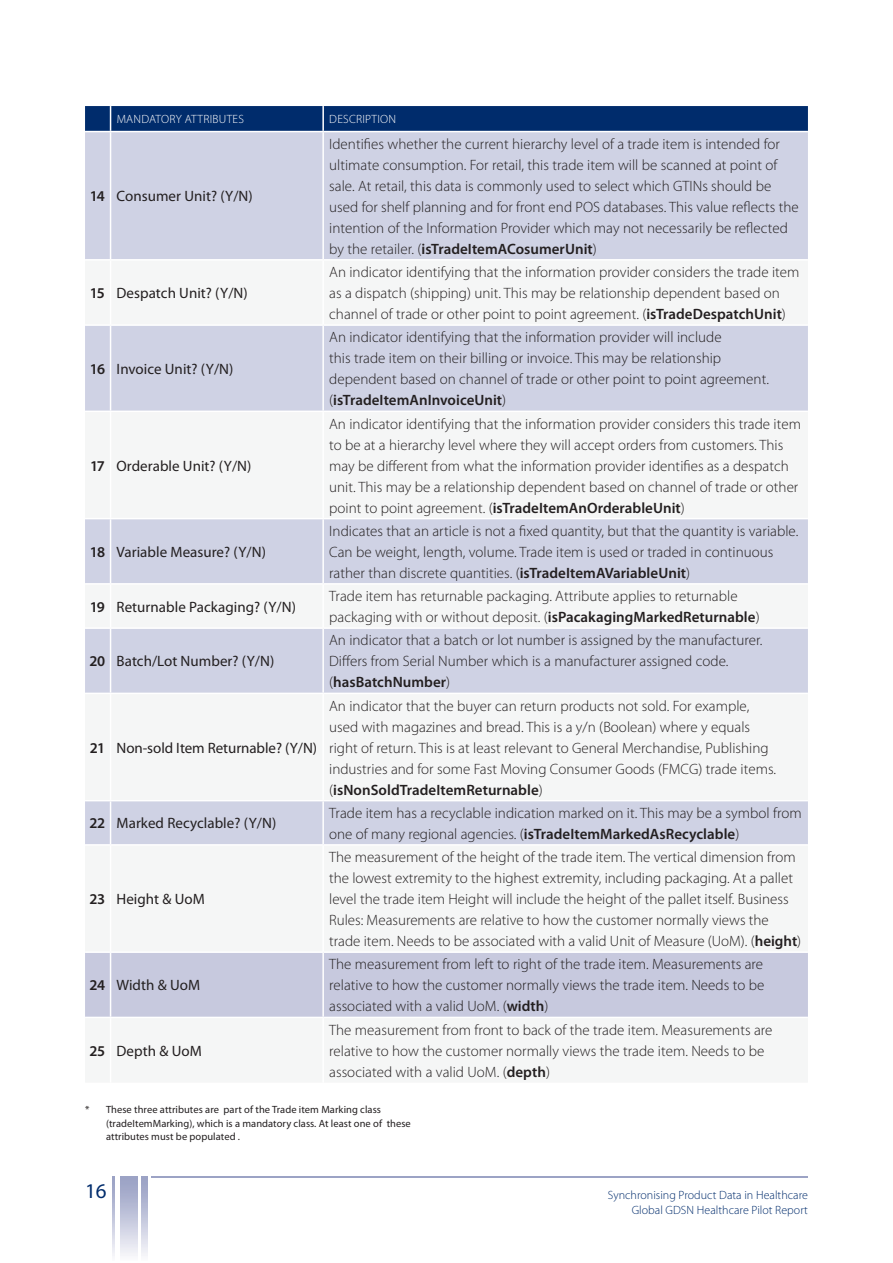
<style>
.page{position:relative;width:893px;height:1263px;background:#fff}
.page>*{position:absolute;margin:0;border:0;box-sizing:border-box;transform-origin:0 0}
.t1{font:21px "Myriad Pro";color:#002c6c}
.t2{font:300 15px/21px "Myriad Pro";letter-spacing:.005em;color:#231f20}
.t3{font:15px "Myriad Pro";letter-spacing:.005em;color:#231f20}
.t4{font:300 12px/15px "Myriad Pro";letter-spacing:.005em;color:#002c6c;text-align:right}
.t5{font:300 12px "Myriad Pro";letter-spacing:.025em;color:#fff}
.t6{font:10.5px/13.5px "Myriad Pro";letter-spacing:.005em;color:#231f20}
.s1{font-weight:600}
</style>
<div class="page">
<hr style="left:152px;top:1176px;width:656px;height:2px;background:#9ca3c5">
<div style="left:120px;top:1176px;width:17px;height:85px;background:#9ca3c5"></div>
<div style="left:142px;top:1176px;width:6px;height:85px;background:#9ca3c5"></div>
<hr style="left:113px;top:1176px;width:2px;height:85px;background:#9ca3c5">
<img style="left:112px;top:1177px;width:40px;height:79px">
<img style="left:120px;top:1177px;width:17px;height:84px">
<img style="left:142px;top:1177px;width:6px;height:84px">
<img style="left:113px;top:1177px;width:2px;height:84px">
<div style="left:85px;top:132px;width:723px;height:127px;background:#cfd2e4"></div>
<svg style="left:85px;top:326px;width:723px;height:518px;fill:#f5f6f6"></svg>
<div style="left:85px;top:629px;width:723px;height:64px;background:#cfd2e4"></div>
<div style="left:85px;top:953px;width:723px;height:64px;background:#c7c9de"></div>
<svg style="left:85px;top:106px;width:723px;height:25px;background:#022e6d"></svg>
<hr style="left:322px;top:106px;width:2px;height:25px;background:#fff">
<hr style="left:110px;top:132px;width:1px;height:127px;background:#fff">
<hr style="left:322px;top:132px;width:2px;height:127px;background:#fff">
<hr style="left:110px;top:326px;width:1px;height:85px;background:#fff">
<hr style="left:322px;top:326px;width:2px;height:85px;background:#fff">
<hr style="left:85px;top:411px;width:238px;height:1px;background:#fff">
<hr style="left:110px;top:412px;width:1px;height:106px;background:#fff">
<hr style="left:323px;top:411px;width:485px;height:1px;background:#fff">
<hr style="left:322px;top:412px;width:2px;height:106px;background:#fff">
<hr style="left:85px;top:518px;width:238px;height:1px;background:#fff">
<hr style="left:110px;top:519px;width:1px;height:64px;background:#fff">
<hr style="left:323px;top:518px;width:485px;height:1px;background:#fff">
<hr style="left:322px;top:519px;width:2px;height:64px;background:#fff">
<hr style="left:85px;top:583px;width:238px;height:2px;background:#fff">
<hr style="left:110px;top:585px;width:1px;height:42px;background:#fff">
<hr style="left:323px;top:583px;width:485px;height:2px;background:#fff">
<hr style="left:322px;top:585px;width:2px;height:42px;background:#fff">
<hr style="left:85px;top:627px;width:238px;height:2px;background:#fff">
<hr style="left:110px;top:629px;width:1px;height:64px;background:#fff">
<hr style="left:323px;top:627px;width:485px;height:2px;background:#fff">
<hr style="left:322px;top:629px;width:2px;height:64px;background:#fff">
<hr style="left:85px;top:693px;width:238px;height:1px;background:#fff">
<hr style="left:110px;top:694px;width:1px;height:106px;background:#fff">
<hr style="left:323px;top:693px;width:485px;height:1px;background:#fff">
<hr style="left:322px;top:694px;width:2px;height:106px;background:#fff">
<hr style="left:85px;top:800px;width:238px;height:1px;background:#fff">
<hr style="left:110px;top:801px;width:1px;height:43px;background:#fff">
<hr style="left:323px;top:800px;width:485px;height:1px;background:#fff">
<hr style="left:322px;top:801px;width:2px;height:43px;background:#fff">
<hr style="left:110px;top:953px;width:1px;height:64px;background:#fff">
<hr style="left:322px;top:953px;width:2px;height:64px;background:#fff">
<p class="t5" style="left:117px;top:115px;width:129px">MANDATORY ATTRIBUTES</p>
<p class="t5" style="left:329px;top:115px;width:68px">DESCRIPTION</p>
<p class="t3" style="left:90px;top:191px;width:164px"><span class="s1">14</span> Consumer Unit? (Y/N)</p>
<p class="t3" style="left:90px;top:287px;width:159px"><span class="s1">15</span> Despatch Unit? (Y/N)</p>
<p class="t3" style="left:90px;top:363px;width:145px"><span class="s1">16</span> Invoice Unit? (Y/N)</p>
<p class="t3" style="left:90px;top:460px;width:163px"><span class="s1">17</span> Orderable Unit? (Y/N)</p>
<p class="t3" style="left:90px;top:546px;width:178px"><span class="s1">18</span> Variable Measure? (Y/N)</p>
<p class="t2" style="left:329px;top:135px;width:471px">Identifies whether the current hierarchy level of a trade item is intended for ultimate consumption. For retail, this trade item will be scanned at point of sale. At retail, this data is commonly used to select which GTINs should be used for shelf planning and for front end POS databases. This value reflects the intention of the Information Provider which may not necessarily be reflected by the retailer. (<span class="s1">isTradeItemACosumerUnit</span>)</p>
<p class="t2" style="left:329px;top:263px;width:472px">An indicator identifying that the information provider considers the trade item as a dispatch (shipping) unit. This may be relationship dependent based on channel of trade or other point to point agreement. (<span class="s1">isTradeDespatchUnit</span>)</p>
<p class="t2" style="left:329px;top:328px;width:441px">An indicator identifying that the information provider will include<br>this trade item on their billing or invoice. This may be relationship dependent based on channel of trade or other point to point agreement. (<span class="s1">isTradeItemAnInvoiceUnit</span>)</p>
<p class="t2" style="left:329px;top:415px;width:473px">An indicator identifying that the information provider considers this trade item to be at a hierarchy level where they will accept orders from customers. This may be different from what the information provider identifies as a despatch unit. This may be a relationship dependent based on channel of trade or other point to point agreement. (<span class="s1">isTradeItemAnOrderableUnit</span>)</p>
<p class="t2" style="left:329px;top:522px;width:471px">Indicates that an article is not a fixed quantity, but that the quantity is variable.<br>Can be weight, length, volume. Trade item is used or traded in continuous rather than discrete quantities. (<span class="s1">isTradeItemAVariableUnit</span>)</p>
<p class="t3" style="left:90px;top:601px;width:208px"><span class="s1">19</span> Returnable Packaging? (Y/N)</p>
<p class="t2" style="left:329px;top:587px;width:432px">Trade item has returnable packaging. Attribute applies to returnable packaging with or without deposit. (<span class="s1">isPacakagingMarkedReturnable</span>)</p>
<p class="t3" style="left:89px;top:656px;width:186px"><span class="s1">20</span> Batch/Lot Number? (Y/N)</p>
<p class="t2" style="left:329px;top:631px;width:435px">An indicator that a batch or lot number is assigned by the manufacturer.<br>Differs from Serial Number which is a manufacturer assigned code. (<span class="s1">hasBatchNumber</span>)</p>
<p class="t3" style="left:90px;top:742px;width:229px"><span class="s1">21</span> Non-sold Item Returnable? (Y/N)</p>
<p class="t2" style="left:329px;top:697px;width:448px">An indicator that the buyer can return products not sold. For example, used with magazines and bread. This is a y/n (Boolean) where y equals right of return. This is at least relevant to General Merchandise, Publishing industries and for some Fast Moving Consumer Goods (FMCG) trade items. (<span class="s1">isNonSoldTradeItemReturnable</span>)</p>
<p class="t3" style="left:89px;top:818px;width:188px"><span class="s1">22</span> Marked Recyclable? (Y/N)</p>
<p class="t2" style="left:329px;top:804px;width:474px">Trade item has a recyclable indication marked on it. This may be a symbol from one of many regional agencies. (<span class="s1">isTradeItemMarkedAsRecyclable</span>)</p>
<p class="t3" style="left:89px;top:893px;width:117px"><span class="s1">23</span> Height &amp; UoM</p>
<p class="t3" style="left:90px;top:980px;width:112px"><span class="s1">24</span> Width &amp; UoM</p>
<p class="t2" style="left:329px;top:848px;width:474px">The measurement of the height of the trade item. The vertical dimension from the lowest extremity to the highest extremity, including packaging. At a pallet level the trade item Height will include the height of the pallet itself. Business Rules: Measurements are relative to how the customer normally views the trade item. Needs to be associated with a valid Unit of Measure (UoM). (<span class="s1">height</span>)</p>
<p class="t2" style="left:329px;top:955px;width:437px;text-align:justify">The measurement from left to right of the trade item. Measurements are relative to how the customer normally views the trade item. Needs to be associated with a valid UoM. (<span class="s1">width</span>)</p>
<p class="t2" style="left:329px;top:1021px;width:445px">The measurement from front to back of the trade item. Measurements are relative to how the customer normally views the trade item. Needs to be associated with a valid UoM. (<span class="s1">depth</span>)</p>
<p class="t6" style="left:106px;top:1104px;width:306px;text-indent:-21px">* These three attributes are part of the Trade item Marking class (tradeItemMarking), which is a mandatory class. At least one of these attributes must be populated .</p>
<p class="t3" style="left:89px;top:1045px;width:114px"><span class="s1">25</span> Depth &amp; UoM</p>
<h1 class="t1" style="left:85px;top:1183px;width:23px">16</h1>
<p class="t4" style="left:608px;top:1189px;width:202px">Synchronising Product Data in Healthcare<br>Global GDSN Healthcare Pilot Report</p>
</div>
